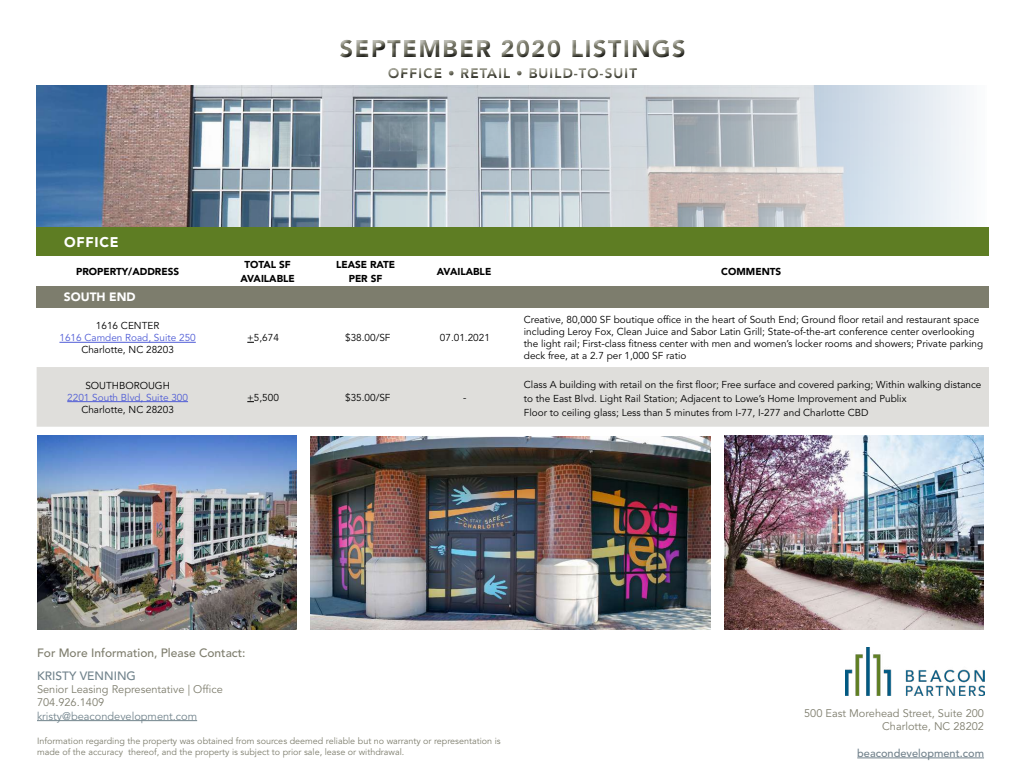
<style>
.page{position:relative;width:1024px;height:768px;background:#fff}
.page>*{position:absolute;margin:0;border:0;box-sizing:border-box;transform-origin:0 0}
.t1{font:900 24px "Avenir LT Std";letter-spacing:.05em;color:#7d7d6d}
.t2{font:900 14px "Avenir LT Std";letter-spacing:.05em;color:#7d7d6d}
.t3{font:900 14px "Avenir LT Std";letter-spacing:.05em;color:#fff}
.t4{font:500 12px "Avenir LT Std";color:#7e7d6d}
.t5{font:500 12px "Avenir LT Std";color:#71838c}
.t6{font:900 12px "Avenir LT Std";color:#fff}
.t7{font:11px/13.2px "Avenir LT Std";color:#7e7d6d}
.t8{font:11px "Avenir LT Std";color:#71838c}
.t9{font:500 11px "Avenir LT Std";color:#72828c}
.t10{font:10px/12px "Avenir LT Std";color:#000}
.t11{font:900 10px/14px "Avenir LT Std";color:#000;text-align:center}
.t12{font:10px "Avenir LT Std";color:#4f5cd6}
.t13{font:9px/10.8px "Avenir LT Std";color:#7d7d6d}
</style>
<div class="page">
<img style="left:37px;top:86px;width:929px;height:141px">
<div style="left:335px;top:35px;width:357px;height:50px;background:#000;opacity:.75"></div>
<hr style="left:37px;top:720px;width:160px;height:1px;background:#71838c">
<img style="left:845px;top:647px;width:140px;height:49px">
<hr style="left:857px;top:758px;width:127px;height:1px;background:#72828c">
<div style="left:37px;top:227px;width:952px;height:29px;background:#5e7d23"></div>
<div style="left:37px;top:286px;width:952px;height:21px;background:#7d7d6d"></div>
<img style="left:38px;top:435px;width:259px;height:195px">
<img style="left:310px;top:436px;width:401px;height:194px">
<img style="left:724px;top:435px;width:260px;height:195px">
<div style="left:37px;top:367px;width:952px;height:60px;background:#dfdedb"></div>
<hr style="left:59px;top:342px;width:137px;height:1px;background:#4f5cd6">
<hr style="left:67px;top:401px;width:121px;height:1px;background:#4f5cd6">
<h1 class="t1" style="left:340px;top:34px;width:347px">SEPTEMBER 2020 LISTINGS</h1>
<h2 class="t2" style="left:388px;top:64px;width:251px">OFFICE • RETAIL • BUILD-TO-SUIT</h2>
<h2 class="t3" style="left:64px;top:233px;width:56px">OFFICE</h2>
<p class="t11" style="left:76px;top:264px;width:105px">PROPERTY/ADDRESS</p>
<p class="t11" style="left:240px;top:257px;width:56px">TOTAL SF<br>AVAILABLE</p>
<p class="t11" style="left:336px;top:257px;width:61px">LEASE RATE<br>PER SF</p>
<p class="t11" style="left:437px;top:264px;width:56px">AVAILABLE</p>
<p class="t11" style="left:721px;top:264px;width:61px">COMMENTS</p>
<p class="t6" style="left:64px;top:290px;width:73px">SOUTH END</p>
<p class="t10" style="left:96px;top:320px;width:65px">1616 CENTER</p>
<p class="t12" style="left:59px;top:332px;width:138px">1616 Camden Road, Suite 250</p>
<p class="t10" style="left:81px;top:344px;width:94px">Charlotte, NC 28203</p>
<p class="t10" style="left:524px;top:314px;width:461px">Creative, 80,000 SF boutique office in the heart of South End; Ground floor retail and restaurant space including Leroy Fox, Clean Juice and Sabor Latin Grill; State-of-the-art conference center overlooking the light rail; First-class fitness center with men and women’s locker rooms and showers; Private parking deck free, at a 2.7 per 1,000 SF ratio</p>
<p class="t10" style="left:247px;top:332px;width:33px">+5,674</p>
<p class="t10" style="left:345px;top:332px;width:47px">$38.00/SF</p>
<p class="t10" style="left:440px;top:332px;width:52px">07.01.2021</p>
<p class="t10" style="left:85px;top:380px;width:86px">SOUTHBOROUGH</p>
<p class="t12" style="left:67px;top:391px;width:122px">2201 South Blvd, Suite 300</p>
<p class="t10" style="left:81px;top:404px;width:94px">Charlotte, NC 28203</p>
<p class="t10" style="left:247px;top:392px;width:33px">+5,500</p>
<p class="t10" style="left:345px;top:392px;width:47px">$35.00/SF</p>
<p class="t10" style="left:463px;top:392px;width:5px">-</p>
<p class="t10" style="left:524px;top:378px;width:459px;line-height:14px">Class A building with retail on the first floor; Free surface and covered parking; Within walking distance to the East Blvd. Light Rail Station; Adjacent to Lowe’s Home Improvement and Publix<br>Floor to ceiling glass; Less than 5 minutes from I-77, I-277 and Charlotte CBD</p>
<p class="t4" style="left:37px;top:646px;width:210px">For More Information, Please Contact:</p>
<p class="t5" style="left:37px;top:669px;width:100px">KRISTY VENNING</p>
<p class="t7" style="left:37px;top:683px;width:187px">Senior Leasing Representative | Office<br>704.926.1409</p>
<p class="t8" style="left:37px;top:709px;width:162px">kristy@beacondevelopment.com</p>
<p class="t13" style="left:37px;top:736px;width:465px">Information regarding the property was obtained from sources deemed reliable but no warranty or representation is made of the accuracy thereof, and the property is subject to prior sale, lease or withdrawal.</p>
<p class="t7" style="left:804px;top:707px;width:181px;text-align:right">500 East Morehead Street, Suite 200<br>Charlotte, NC 28202</p>
<p class="t9" style="left:857px;top:747px;width:128px">beacondevelopment.com</p>
</div>
